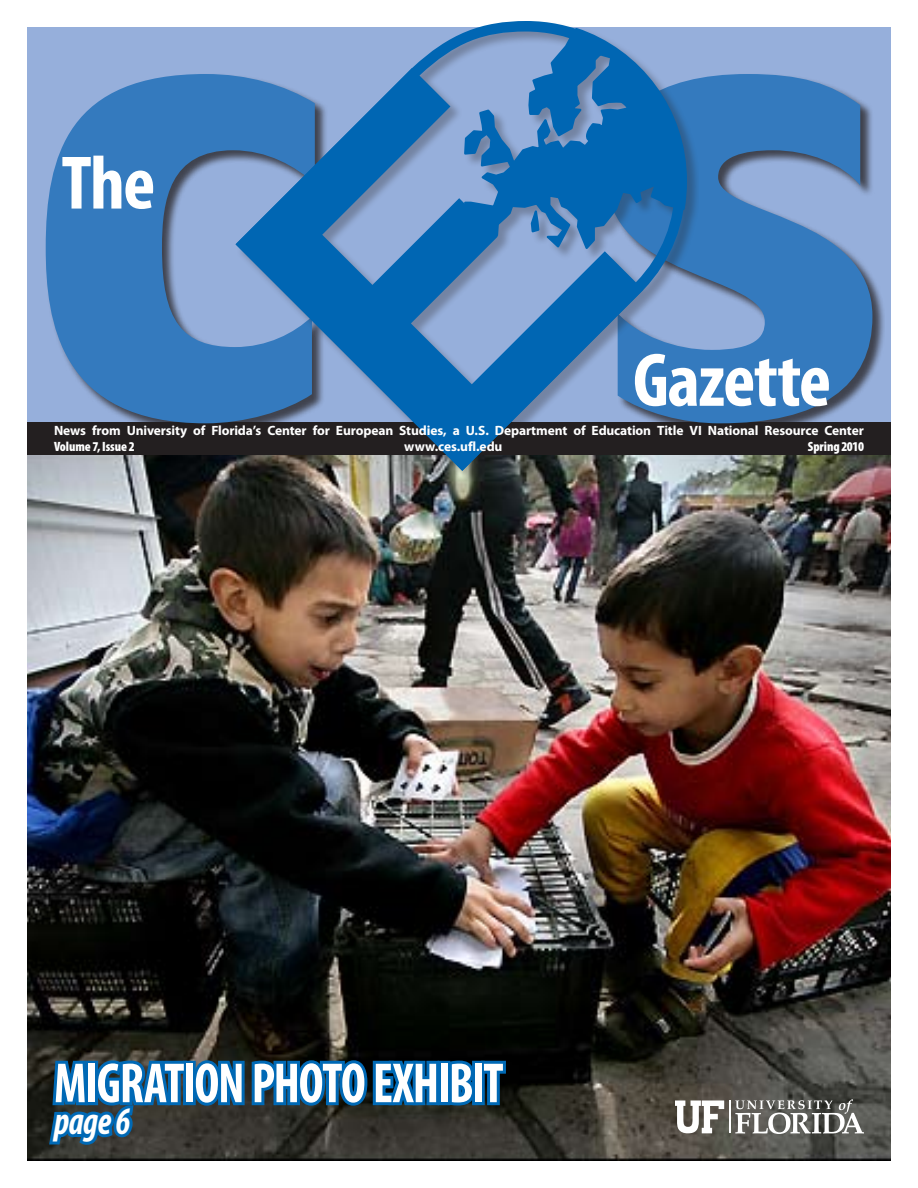
<style>
.page{position:relative;width:918px;height:1188px;background:#fff}
.page>*{position:absolute;margin:0;border:0;box-sizing:border-box;transform-origin:0 0}
.t1{font:700 condensed 57px "Myriad Pro";letter-spacing:-.025em;color:#fff;scale:.9 1}
.t2{font:italic 700 condensed 39px "Myriad Pro";color:#fff;scale:.9 1}
.t3{font:700 13.5px "Myriad Pro";letter-spacing:-.01em;color:#fff}
.t4{font:900 condensed 13.5px "Myriad Pro";letter-spacing:-.01em;color:#fff}
</style>
<div class="page">
<img style="left:27px;top:455px;width:864px;height:706px">
<div style="left:27px;top:27px;width:864px;height:417px;background:#96afdb"></div>
<svg style="left:46px;top:1041px;width:463px;height:120px;background:#1c4057"></svg>
<svg style="left:675px;top:1100px;width:49px;height:33px"></svg>
<hr style="left:729px;top:1100px;width:2px;height:33px;background:#fff">
<svg style="left:735px;top:1099px;width:129px;height:35px"></svg>
<div style="left:27px;top:423px;width:864px;height:32px;background:#231f20"></div>
<div style="left:44px;top:73px;width:841px;height:363px;background:#231f20;opacity:.75"></div>
<svg style="left:46px;top:74px;width:826px;height:349px;fill:#347abe"></svg>
<div style="left:234px;top:20px;width:465px;height:463px;background:#231f20;opacity:.3"></div>
<svg style="left:236px;top:21px;width:450px;height:450px"></svg>
<svg style="left:236px;top:68px;width:407px;height:403px"></svg>
<svg style="left:635px;top:354px;width:194px;height:52px;background:#96badd"></svg>
<svg style="left:62px;top:156px;width:91px;height:53px;background:#96badd"></svg>
<p class="t3" style="left:54px;top:423px;width:811px">News from University of Florida’s Center for European Studies, a U.S. Department of Education Title VI National Resource Center</p>
<p class="t4" style="left:54px;top:438px;width:82px">Volume 7, Issue 2</p>
<p class="t3" style="left:404px;top:439px;width:100px">www.ces.ufl.edu</p>
<p class="t4" style="left:808px;top:438px;width:58px">Spring 2010</p>
<h1 class="t1" style="left:54px;top:1048px;width:501px">MIGRATION PHOTO EXHIBIT</h1>
<h2 class="t2" style="left:54px;top:1097px;width:87px">page 6</h2>
</div>
